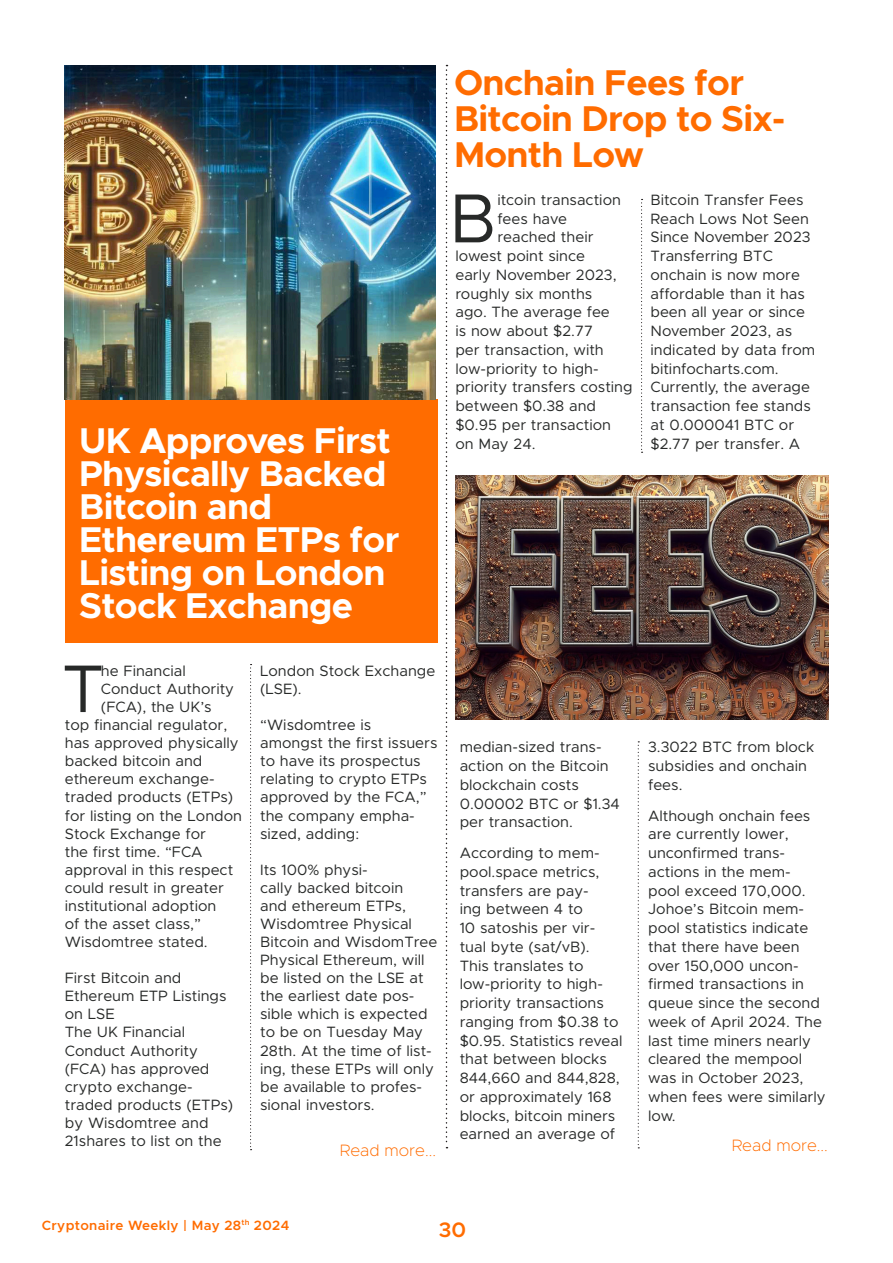
<style>
.page{position:relative;width:893px;height:1263px;background:#fff}
.page>*{position:absolute;margin:0;border:0;box-sizing:border-box;transform-origin:0 0}
.Body_paragraph{font:69.6px "Metropolis";color:#272928}
.Body_paragraph-2{font:67.65px "Metropolis";color:#272928}
.t1{font:700 36px/33px "Metropolis";letter-spacing:-.02em;color:#fff;text-align:justify}
.t2{font:700 36px/36px "Metropolis";letter-spacing:-.02em;color:#ff6c00}
.t3{font:600 21px "Metropolis";color:#ff6c00}
.t4{font:200 16.5px "Metropolis";color:#ff6c00}
.Body_paragraph-3{font:15px/18.8px "Metropolis";color:#272928}
.t5{font:600 13.5px "Metropolis";letter-spacing:.025em;color:#ff6c00}
</style>
<div class="page">
<svg style="left:641px;top:199px;width:2px;height:254px"></svg>
<svg style="left:638px;top:741px;width:1px;height:407px"></svg>
<div style="left:65px;top:399px;width:372px;height:244px;background:#ff6c00"></div>
<img style="left:65px;top:66px;width:371px;height:333px">
<img style="left:455px;top:475px;width:373px;height:245px">
<svg style="left:446px;top:65px;width:1px;height:1083px"></svg>
<svg style="left:250px;top:664px;width:2px;height:486px"></svg>
<p class="t1" style="left:79px;top:424px;width:313px">UK Approves First Physically Backed Bitcoin and</p>
<p class="t1" style="left:79px;top:523px;width:322px;text-align:left">Ethereum ETPs for<br>Listing on London<br>Stock Exchange</p>
<p class="Body_paragraph-2" style="left:62px;top:647px;width:44px">T</p>
<p class="Body_paragraph-3" style="left:101px;top:661px;width:86px">he Financial</p>
<p class="Body_paragraph-3" style="left:101px;top:679px;width:135px">Conduct Authority</p>
<p class="Body_paragraph-3" style="left:101px;top:697px;width:112px">(FCA), the UK’s</p>
<p class="Body_paragraph-3" style="left:65px;top:715px;width:164px">top financial regulator,</p>
<p class="Body_paragraph-3" style="left:65px;top:734px;width:175px">has approved physically</p>
<p class="Body_paragraph-3" style="left:65px;top:752px;width:139px">backed bitcoin and</p>
<p class="Body_paragraph-3" style="left:65px;top:770px;width:151px">ethereum exchange-</p>
<p class="Body_paragraph-3" style="left:65px;top:788px;width:170px">traded products (ETPs)</p>
<p class="Body_paragraph-3" style="left:65px;top:806px;width:179px">for listing on the London</p>
<p class="Body_paragraph-3" style="left:65px;top:824px;width:143px">Stock Exchange for</p>
<p class="Body_paragraph-3" style="left:65px;top:842px;width:139px">the first time. “FCA</p>
<p class="Body_paragraph-3" style="left:65px;top:860px;width:170px">approval in this respect</p>
<p class="Body_paragraph-3" style="left:65px;top:878px;width:160px">could result in greater</p>
<p class="Body_paragraph-3" style="left:65px;top:896px;width:153px">institutional adoption</p>
<p class="Body_paragraph-3" style="left:65px;top:914px;width:138px">of the asset class,”</p>
<p class="Body_paragraph-3" style="left:65px;top:932px;width:144px">Wisdomtree stated.</p>
<p class="Body_paragraph-3" style="left:65px;top:969px;width:163px;line-height:18px">First Bitcoin and<br>Ethereum ETP Listings on LSE</p>
<p class="Body_paragraph-3" style="left:65px;top:1023px;width:170px;line-height:18px">The UK Financial<br>Conduct Authority (FCA) has approved crypto exchange&shy;traded products (ETPs) by Wisdomtree and<br>21shares to list on the</p>
<p class="Body_paragraph-3" style="left:260px;top:662px;width:177px;line-height:18px">London Stock Exchange (LSE).</p>
<p class="Body_paragraph-3" style="left:260px;top:716px;width:179px;line-height:18px">“Wisdomtree is amongst the first issuers to have its prospectus relating to crypto ETPs approved by the FCA,” the company empha&shy;sized, adding:</p>
<p class="Body_paragraph-3" style="left:260px;top:860px;width:179px;line-height:18px">Its 100% physi-<br>cally backed bitcoin<br>and ethereum ETPs,<br>Wisdomtree Physical<br>Bitcoin and WisdomTree<br>Physical Ethereum, will be listed on the LSE at the earliest date pos&shy;sible which is expected to be on Tuesday May<br>28th. At the time of list&shy;ing, these ETPs will only be available to profes&shy;sional investors.</p>
<p class="t4" style="left:340px;top:1140px;width:98px">Read more...</p>
<p class="t2" style="left:454px;top:65px;width:333px">Onchain Fees for<br>Bitcoin Drop to Six-<br>Month Low</p>
<p class="Body_paragraph" style="left:449px;top:175px;width:49px">B</p>
<p class="Body_paragraph-3" style="left:497px;top:190px;width:125px">itcoin transaction</p>
<p class="Body_paragraph-3" style="left:650px;top:190px;width:162px">Bitcoin Transfer Fees<br>Reach Lows Not Seen<br>Since November 2023</p>
<p class="Body_paragraph-3" style="left:650px;top:247px;width:166px">Transferring BTC onchain is now more affordable than it has been all year or since<br>November 2023, as indicated by data from bitinfocharts.com.<br>Currently, the average transaction fee stands at 0.000041 BTC or $2.77 per transfer. A</p>
<p class="Body_paragraph-3" style="left:497px;top:209px;width:71px">fees have</p>
<p class="Body_paragraph-3" style="left:497px;top:228px;width:98px">reached their</p>
<p class="Body_paragraph-3" style="left:455px;top:247px;width:131px">lowest point since</p>
<p class="Body_paragraph-3" style="left:455px;top:265px;width:163px">early November 2023,</p>
<p class="Body_paragraph-3" style="left:455px;top:284px;width:138px">roughly six months</p>
<p class="Body_paragraph-3" style="left:455px;top:303px;width:156px">ago. The average fee</p>
<p class="Body_paragraph-3" style="left:455px;top:322px;width:139px">is now about $2.77</p>
<p class="Body_paragraph-3" style="left:455px;top:340px;width:150px">per transaction, with</p>
<p class="Body_paragraph-3" style="left:455px;top:359px;width:145px">low-priority to high-</p>
<p class="Body_paragraph-3" style="left:455px;top:378px;width:179px">priority transfers costing</p>
<p class="Body_paragraph-3" style="left:455px;top:397px;width:142px">between $0.38 and</p>
<p class="Body_paragraph-3" style="left:455px;top:415px;width:157px">$0.95 per transaction</p>
<p class="Body_paragraph-3" style="left:455px;top:434px;width:82px">on May 24.</p>
<p class="Body_paragraph-3" style="left:460px;top:738px;width:162px">median-sized trans&shy;action on the Bitcoin blockchain costs<br>0.00002 BTC or $1.34 per transaction.</p>
<p class="Body_paragraph-3" style="left:460px;top:844px;width:164px">According to mem&shy;pool.space metrics, transfers are pay-<br>ing between 4 to<br>10 satoshis per vir&shy;tual byte (sat/vB).<br>This translates to low-priority to high&shy;priority transactions ranging from $0.38 to $0.95. Statistics reveal that between blocks<br>844,660 and 844,828, or approximately 168 blocks, bitcoin miners earned an average of</p>
<p class="Body_paragraph-3" style="left:648px;top:738px;width:168px">3.3022 BTC from block subsidies and onchain fees.</p>
<p class="Body_paragraph-3" style="left:648px;top:806px;width:179px">Although onchain fees are currently lower, unconfirmed trans&shy;actions in the mem&shy;pool exceed 170,000.<br>Johoe’s Bitcoin mem&shy;pool statistics indicate that there have been over 150,000 uncon&shy;firmed transactions in queue since the second week of April 2024. The last time miners nearly cleared the mempool was in October 2023, when fees were similarly low.</p>
<p class="t4" style="left:732px;top:1135px;width:98px">Read more...</p>
<p class="t5" style="left:42px;top:1217px;width:249px">Cryptonaire Weekly | May 28<sup>th</sup> 2024</p>
<h3 class="t3" style="left:439px;top:1216px;width:29px">30</h3>
</div>
